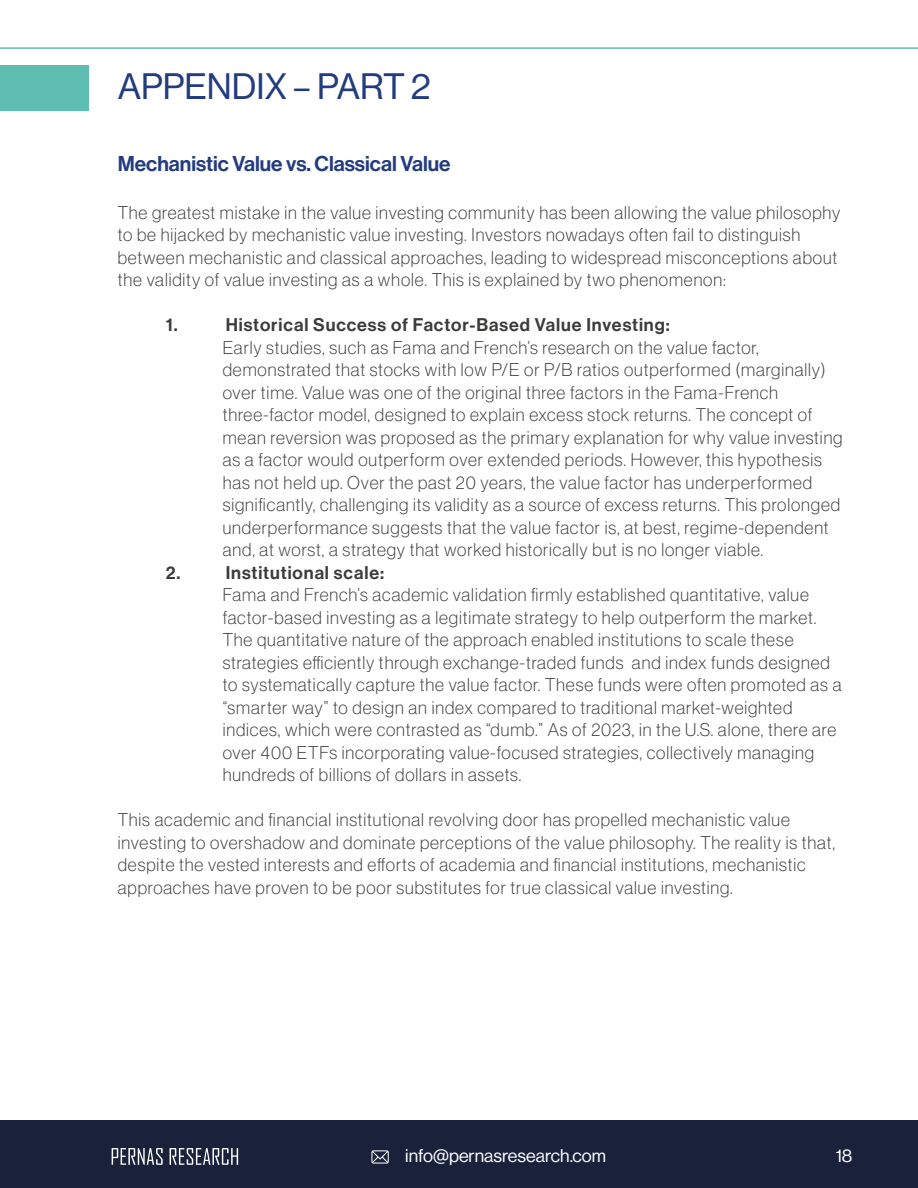
<style>
.page{position:relative;width:918px;height:1188px;background:#fff}
.page>*{position:absolute;margin:0;border:0;box-sizing:border-box;transform-origin:0 0}
.t1{font:36px "Neue Haas Display";color:#233c7f}
.t2{font:21px "Neue Haas Display Mediu";color:#233c7f}
.t3{font:100 18px/22.5px "Neue Haas Display";letter-spacing:.05em;color:#3c3c3b}
.t4{font:18px "Neue Haas Display Mediu";letter-spacing:.05em;color:#3c3c3b}
.t5{font:18px "Neue Haas Display";color:#fff}
</style>
<div class="page">
<div style="left:0;top:1120px;width:918px;height:68px;background:#19213b"></div>
<div style="left:0;top:65px;width:88px;height:46px;background:#5ebdb1"></div>
<svg style="left:112px;top:1148px;width:51px;height:17px"></svg>
<svg style="left:170px;top:1148px;width:68px;height:17px"></svg>
<hr style="left:0;top:47px;width:918px;height:2px;background:#5ebdb1">
<svg style="left:371px;top:1150px;width:18px;height:14px"></svg>
<h1 class="t1" style="left:118px;top:66px;width:315px">APPENDIX – PART 2</h1>
<p class="t2" style="left:118px;top:152px;width:334px">Mechanistic Value vs. Classical Value</p>
<p class="t3" style="left:118px;top:201px;width:724px">The greatest mistake in the value investing community has been allowing the value philosophy to be hijacked by mechanistic value investing. Investors nowadays often fail to distinguish between mechanistic and classical approaches, leading to widespread misconceptions about the validity of value investing as a whole. This is explained by two phenomenon:</p>
<p class="t4" style="left:166px;top:315px;width:13px">1.</p>
<p class="t4" style="left:226px;top:315px;width:445px">Historical Success of Factor-Based Value Investing:</p>
<p class="t3" style="left:223px;top:336px;width:621px">Early studies, such as Fama and French’s research on the value factor, demonstrated that stocks with low P/E or P/B ratios outperformed (marginally) over time. Value was one of the original three factors in the Fama-French three-factor model, designed to explain excess stock returns. The concept of mean reversion was proposed as the primary explanation for why value investing as a factor would outperform over extended periods. However, this hypothesis has not held up. Over the past 20 years, the value factor has underperformed significantly, challenging its validity as a source of excess returns. This prolonged underperformance suggests that the value factor is, at best, regime-dependent and, at worst, a strategy that worked historically but is no longer viable.</p>
<p class="t4" style="left:166px;top:562px;width:16px">2.</p>
<p class="t4" style="left:226px;top:562px;width:160px">Institutional scale:</p>
<p class="t3" style="left:223px;top:584px;width:620px">Fama and French’s academic validation firmly established quantitative, value factor-based investing as a legitimate strategy to help outperform the market.<br>The quantitative nature of the approach enabled institutions to scale these strategies efficiently through exchange-traded funds and index funds designed to systematically capture the value factor. These funds were often promoted as a “smarter way” to design an index compared to traditional market-weighted indices, which were contrasted as “dumb.” As of 2023, in the U.S. alone, there are over 400 ETFs incorporating value-focused strategies, collectively managing hundreds of billions of dollars in assets.</p>
<p class="t3" style="left:118px;top:809px;width:719px">This academic and financial institutional revolving door has propelled mechanistic value investing to overshadow and dominate perceptions of the value philosophy. The reality is that, despite the vested interests and efforts of academia and financial institutions, mechanistic approaches have proven to be poor substitutes for true classical value investing.</p>
<p class="t5" style="left:405px;top:1146px;width:202px">info@pernasresearch.com</p>
<p class="t5" style="left:836px;top:1146px;width:18px">18</p>
</div>
